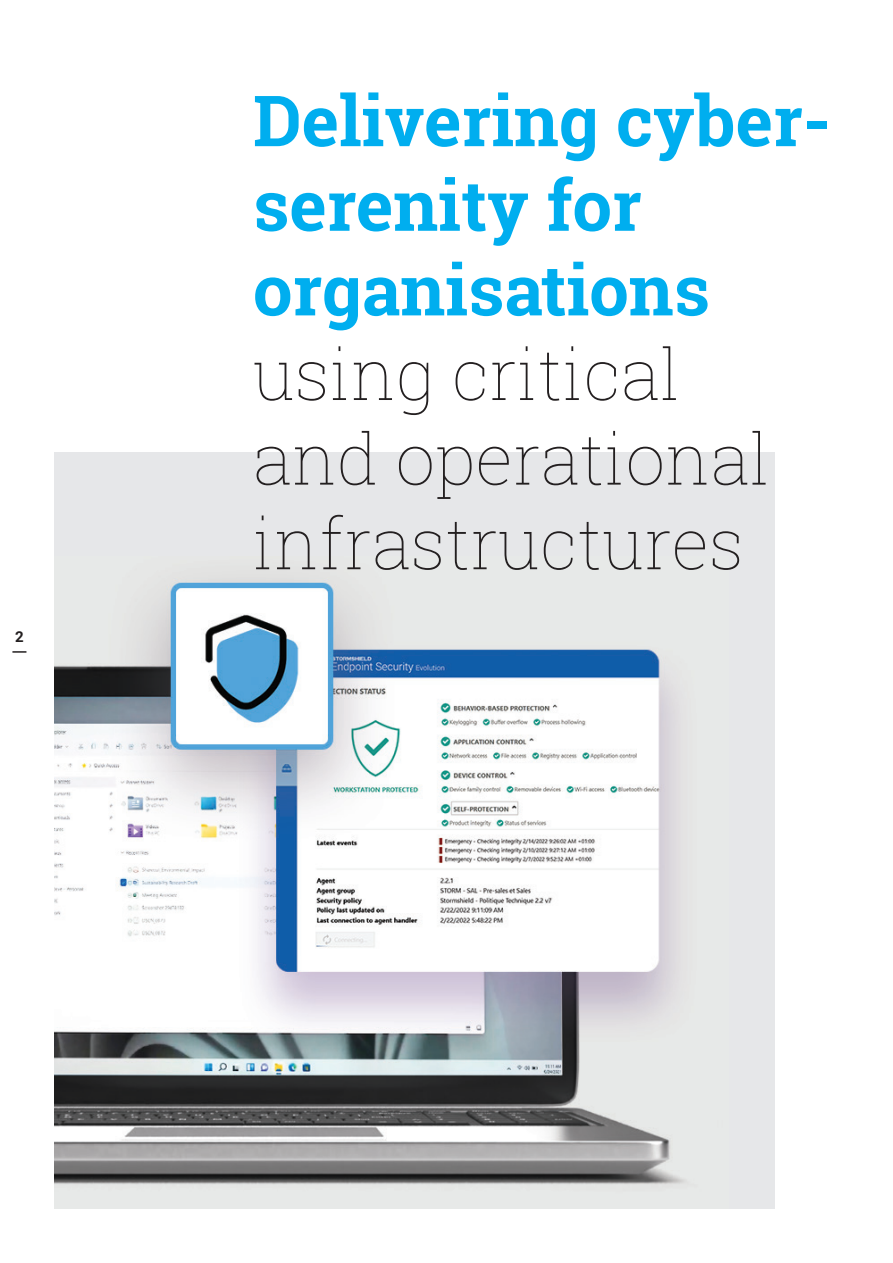
<style>
.page{position:relative;width:893px;height:1263px;background:#fff}
.page>*{position:absolute;margin:0;border:0;box-sizing:border-box;transform-origin:0 0}
.t1{font:100 70.5px/84.6px "Roboto Slab";color:#231f20}
.t2{font:700 70.5px/84.6px "Roboto Slab";color:#00aeef}
.t3{font:700 15px "Roboto";color:#231f20}
</style>
<div class="page">
<svg style="left:12px;top:651px;width:14px;height:2px"></svg>
<div style="left:54px;top:452px;width:720px;height:757px;background:#e6e7e9"></div>
<img style="left:54px;top:577px;width:632px;height:608px">
<p class="t3" style="left:15px;top:626px;width:10px">2</p>
<p class="t2" style="left:253px;top:77px;width:579px">Delivering cyber&shy;serenity for organisations</p>
<p class="t1" style="left:253px;top:330px;width:518px">using critical and operational infrastructures</p>
</div>
